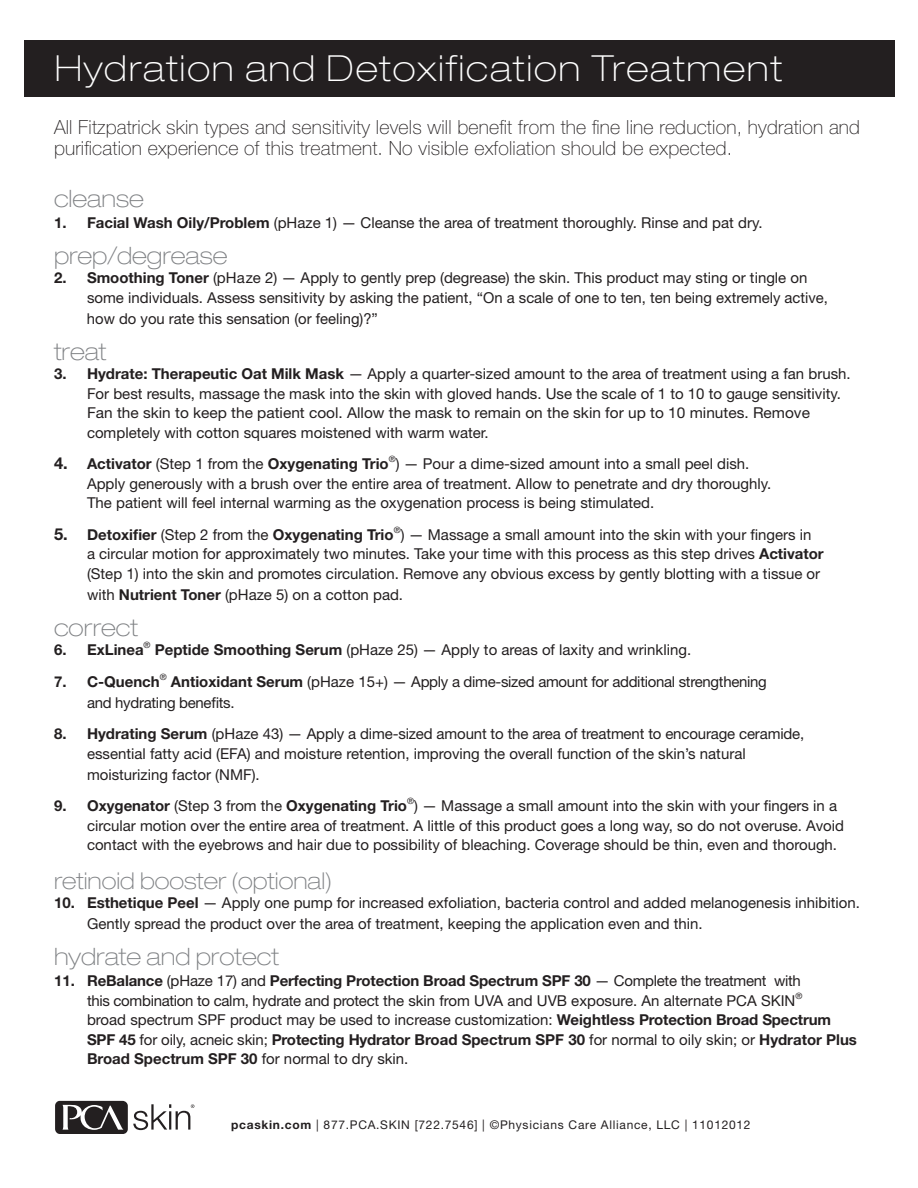
<style>
.page{position:relative;width:918px;height:1188px;background:#fff}
.page>*{position:absolute;margin:0;border:0;box-sizing:border-box;transform-origin:0 0}
.t1{font:100 expanded 36px "Helvetica Neue";letter-spacing:.05em;color:#fff}
.t2{font:100 expanded 24px "Helvetica Neue";color:#808285}
.t3{font:100 expanded 23.25px "Helvetica Neue";color:#808285}
.t4{font:100 19.5px/21.3px "Helvetica Neue";letter-spacing:.01em;color:#231f20}
.subhead{font:15px/21px "Helvetica Neue";color:#231f20}
.subhead-2{font:15px/19.5px "Helvetica Neue";letter-spacing:-.02em;color:#231f20}
.subhead-3{font:700 15px "Helvetica Neue";color:#231f20}
.t5{font:12px "Helvetica Neue";letter-spacing:.06em;color:#231f20}
.subhead-4{font:8.7px "Helvetica Neue";color:#231f20}
.s1{font-weight:700}
.s2{font-size:16.5px}
.s3{font-weight:400}
</style>
<div class="page">
<div style="left:55px;top:1101px;width:73px;height:33px;background:#231f20;border-radius:5px"></div>
<svg style="left:63px;top:1105px;width:60px;height:25px"></svg>
<svg style="left:133px;top:1104px;width:61px;height:26px"></svg>
<div style="left:24px;top:40px;width:870px;height:57px;background:#231f20"></div>
<p class="t1" style="left:55px;top:47px;width:729px">Hydration and Detoxification Treatment</p>
<p class="t4" style="left:54px;top:117px;width:808px">All Fitzpatrick skin types and sensitivity levels will benefit from the fine line reduction, hydration and purification experience of this treatment. No visible exfoliation should be expected.</p>
<p class="t2" style="left:54px;top:184px;width:91px">cleanse</p>
<p class="subhead" style="left:54px;top:212px;width:710px"><span class="s1">1. Facial Wash Oily/Problem</span> (pHaze 1) — Cleanse the area of treatment thoroughly. Rinse and pat dry.</p>
<p class="t2" style="left:54px;top:241px;width:175px">prep/degrease</p>
<p class="subhead" style="left:54px;top:267px;width:755px"><span class="s1">2. Smoothing Toner</span> (pHaze 2) — Apply to gently prep (degrease) the skin. This product may sting or tingle on</p>
<p class="subhead" style="left:87px;top:287px;width:743px">some individuals. Assess sensitivity by asking the patient, “On a scale of one to ten, ten being extremely active, how do you rate this sensation (or feeling)?”</p>
<p class="t2" style="left:54px;top:337px;width:54px">treat</p>
<p class="subhead" style="left:54px;top:363px;width:798px"><span class="s1">3. Hydrate: Therapeutic Oat Milk Mask</span> — Apply a quarter-sized amount to the area of treatment using a fan brush.</p>
<p class="subhead" style="left:87px;top:383px;width:756px">For best results, massage the mask into the skin with gloved hands. Use the scale of 1 to 10 to gauge sensitivity.</p>
<p class="subhead" style="left:87px;top:402px;width:724px">Fan the skin to keep the patient cool. Allow the mask to remain on the skin for up to 10 minutes. Remove</p>
<p class="subhead" style="left:87px;top:422px;width:403px">completely with cotton squares moistened with warm water.</p>
<p class="subhead-3" style="left:54px;top:455px;width:336px"><span class="s2">4.</span> Activator <span class="s3">(Step 1 from the</span> Oxygenating Trio</p>
<p class="subhead-4" style="left:389px;top:454px;width:8px">®</p>
<p class="subhead" style="left:396px;top:453px;width:355px">) — Pour a dime-sized amount into a small peel dish.</p>
<p class="subhead" style="left:87px;top:473px;width:686px">Apply generously with a brush over the entire area of treatment. Allow to penetrate and dry thoroughly.</p>
<p class="subhead" style="left:87px;top:492px;width:569px">The patient will feel internal warming as the oxygenation process is being stimulated.</p>
<p class="subhead-3" style="left:54px;top:525px;width:341px"><span class="s2">5.</span> Detoxifier <span class="s3">(Step 2 from the</span> Oxygenating Trio</p>
<p class="subhead-4" style="left:394px;top:524px;width:8px">®</p>
<p class="subhead" style="left:401px;top:524px;width:412px">) — Massage a small amount into the skin with your fingers in</p>
<p class="subhead" style="left:87px;top:543px;width:738px">a circular motion for approximately two minutes. Take your time with this process as this step drives <span class="s1">Activator</span></p>
<p class="subhead" style="left:87px;top:563px;width:735px">(Step 1) into the skin and promotes circulation. Remove any obvious excess by gently blotting with a tissue or</p>
<p class="subhead" style="left:87px;top:584px;width:318px">with <span class="s1">Nutrient Toner</span> (pHaze 5) on a cotton pad.</p>
<p class="t2" style="left:54px;top:613px;width:86px">correct</p>
<p class="subhead-3" style="left:54px;top:641px;width:91px">6. ExLinea</p>
<p class="subhead-4" style="left:144px;top:640px;width:8px">®</p>
<p class="subhead" style="left:155px;top:639px;width:538px"><span class="s1">Peptide Smoothing Serum</span> (pHaze 25) — Apply to areas of laxity and wrinkling.</p>
<p class="subhead-3" style="left:54px;top:672px;width:107px">7. C-Quench</p>
<p class="subhead-4" style="left:160px;top:671px;width:8px">®</p>
<p class="subhead-2" style="left:171px;top:672px;width:597px"><span class="s1">Antioxidant Serum</span> (pHaze 15+) — Apply a dime-sized amount for additional strengthening</p>
<p class="subhead-2" style="left:87px;top:693px;width:149px">and hydrating benefits.</p>
<p class="subhead" style="left:54px;top:723px;width:752px"><span class="s1">8. Hydrating Serum</span> (pHaze 43) — Apply a dime-sized amount to the area of treatment to encourage ceramide,</p>
<p class="subhead" style="left:87px;top:743px;width:660px">essential fatty acid (EFA) and moisture retention, improving the overall function of the skin’s natural</p>
<p class="subhead" style="left:87px;top:764px;width:174px">moisturizing factor (NMF).</p>
<p class="subhead-3" style="left:54px;top:797px;width:355px">9. Oxygenator <span class="s3">(Step 3 from the</span> Oxygenating Trio</p>
<p class="subhead-4" style="left:407px;top:796px;width:8px">®</p>
<p class="subhead" style="left:414px;top:795px;width:425px">) — Massage a small amount into the skin with your fingers in a</p>
<p class="subhead" style="left:87px;top:815px;width:759px">circular motion over the entire area of treatment. A little of this product goes a long way, so do not overuse. Avoid</p>
<p class="subhead" style="left:87px;top:834px;width:752px">contact with the eyebrows and hair due to possibility of bleaching. Coverage should be thin, even and thorough.</p>
<p class="t3" style="left:54px;top:867px;width:280px">retinoid booster (optional)</p>
<p class="subhead" style="left:54px;top:892px;width:807px"><span class="s1">10. Esthetique Peel</span> — Apply one pump for increased exfoliation, bacteria control and added melanogenesis inhibition.</p>
<p class="subhead" style="left:87px;top:913px;width:617px">Gently spread the product over the area of treatment, keeping the application even and thin.</p>
<p class="t2" style="left:54px;top:943px;width:226px">hydrate and protect</p>
<p class="subhead-2" style="left:87px;top:971px;width:715px;text-indent:-33px"><span class="s1">11. ReBalance</span> (pHaze 17) and <span class="s1">Perfecting Protection Broad Spectrum SPF 30</span> — Complete the treatment with this combination to calm, hydrate and protect the skin from UVA and UVB exposure. An alternate PCA SKIN</p>
<p class="subhead-4" style="left:795px;top:990px;width:8px">®</p>
<p class="subhead" style="left:87px;top:1009px;width:746px">broad spectrum SPF product may be used to increase customization: <span class="s1">Weightless Protection Broad Spectrum</span></p>
<p class="subhead-3" style="left:87px;top:1030px;width:772px">SPF 45 <span class="s3">for oily, acneic skin;</span> Protecting Hydrator Broad Spectrum SPF 30 <span class="s3">for normal to oily skin; or</span> Hydrator Plus</p>
<p class="subhead" style="left:87px;top:1048px;width:323px"><span class="s1">Broad Spectrum SPF 30</span> for normal to dry skin.</p>
<p class="t5" style="left:231px;top:1118px;width:521px"><span class="s1">pcaskin.com</span> | 877.PCA.SKIN [722.7546] | ©Physicians Care Alliance, LLC | 11012012</p>
</div>
